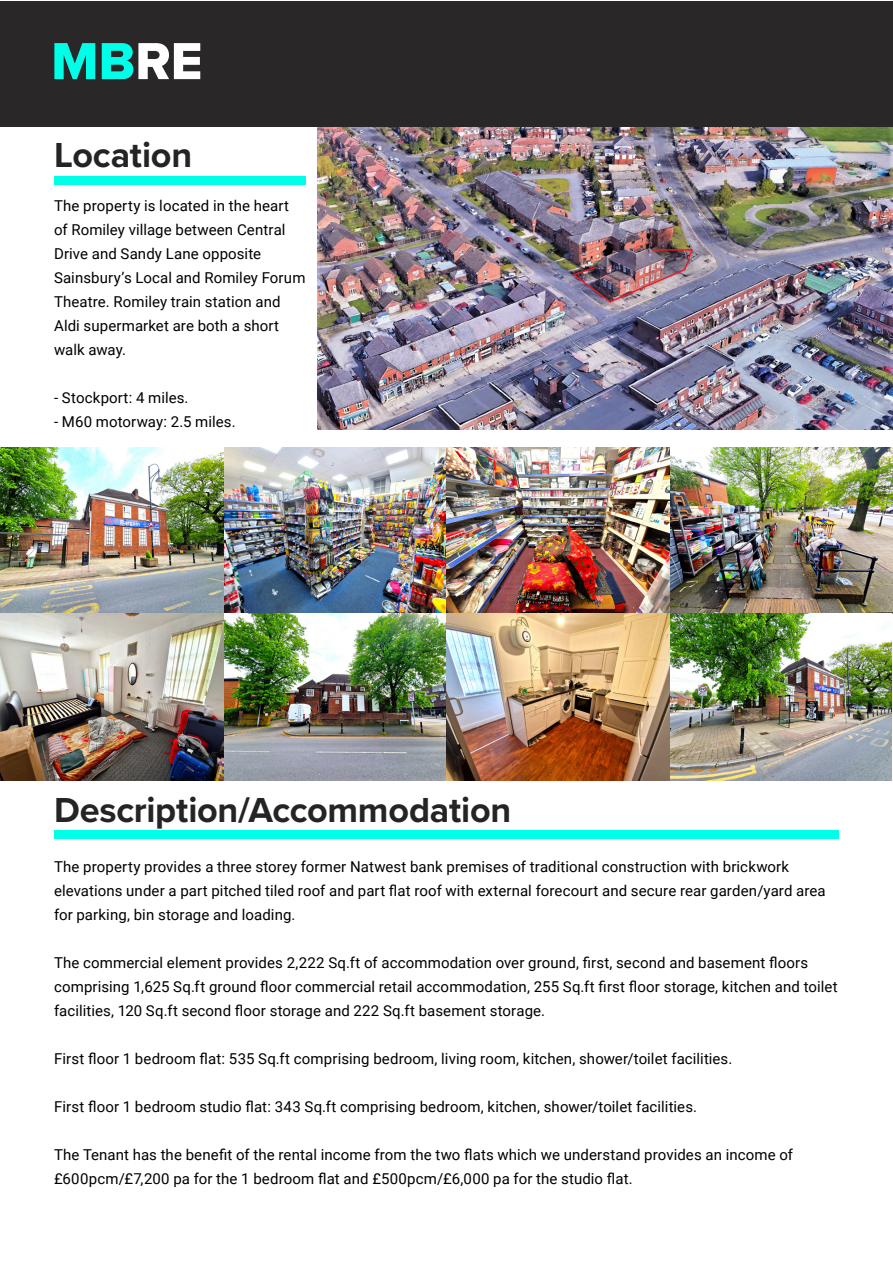
<style>
.page{position:relative;width:893px;height:1263px;background:#fff}
.page>*{position:absolute;margin:0;border:0;box-sizing:border-box;transform-origin:0 0}
.t1{font:54px "Proxima Nova Extrabld";color:#00ffe9}
.Header_2{font:700 36px "Proxima Nova";letter-spacing:-.005em;color:#232424}
.Body_Copy{font:15px/24px "Roboto";letter-spacing:.005em;color:#000}
.s1{color:#fff}
</style>
<div class="page">
<img style="left:317px;top:126px;width:576px;height:304px">
<div style="left:0;top:1px;width:893px;height:125px;background:#292727"></div>
<div style="left:54px;top:831px;width:785px;height:8px;background:#00ffe9"></div>
<div style="left:54px;top:176px;width:251px;height:9px;background:#00ffe9"></div>
<img style="left:0;top:447px;width:893px;height:333px">
<p class="t1" style="left:51px;top:21px;width:153px">MB<span class="s1">RE</span></p>
<p class="Header_2" style="left:54px;top:128px;width:140px">Location</p>
<p class="Body_Copy" style="left:54px;top:193px;width:237px">The property is located in the heart</p>
<p class="Body_Copy" style="left:54px;top:217px;width:233px">of Romiley village between Central</p>
<p class="Body_Copy" style="left:54px;top:241px;width:209px">Drive and Sandy Lane opposite</p>
<p class="Body_Copy" style="left:54px;top:265px;width:253px">Sainsbury’s Local and Romiley Forum</p>
<p class="Body_Copy" style="left:54px;top:289px;width:228px">Theatre. Romiley train station and</p>
<p class="Body_Copy" style="left:54px;top:313px;width:227px">Aldi supermarket are both a short</p>
<p class="Body_Copy" style="left:54px;top:337px;width:74px">walk away.</p>
<p class="Body_Copy" style="left:54px;top:385px;width:136px">- Stockport: 4 miles.</p>
<p class="Body_Copy" style="left:54px;top:409px;width:183px">- M60 motorway: 2.5 miles.</p>
<p class="Header_2" style="left:54px;top:783px;width:459px">Description/Accommodation</p>
<p class="Body_Copy" style="left:54px;top:854px;width:737px">The property provides a three storey former Natwest bank premises of traditional construction with brickwork</p>
<p class="Body_Copy" style="left:54px;top:878px;width:773px">elevations under a part pitched tiled roof and part flat roof with external forecourt and secure rear garden/yard area for parking, bin storage and loading.</p>
<p class="Body_Copy" style="left:54px;top:950px;width:785px">The commercial element provides 2,222 Sq.ft of accommodation over ground, first, second and basement floors comprising 1,625 Sq.ft ground floor commercial retail accommodation, 255 Sq.ft first floor storage, kitchen and toilet facilities, 120 Sq.ft second floor storage and 222 Sq.ft basement storage.</p>
<p class="Body_Copy" style="left:54px;top:1046px;width:680px">First floor 1 bedroom flat: 535 Sq.ft comprising bedroom, living room, kitchen, shower/toilet facilities.</p>
<p class="Body_Copy" style="left:54px;top:1094px;width:645px">First floor 1 bedroom studio flat: 343 Sq.ft comprising bedroom, kitchen, shower/toilet facilities.</p>
<p class="Body_Copy" style="left:54px;top:1142px;width:741px">The Tenant has the benefit of the rental income from the two flats which we understand provides an income of £600pcm/£7,200 pa for the 1 bedroom flat and £500pcm/£6,000 pa for the studio flat.</p>
</div>
